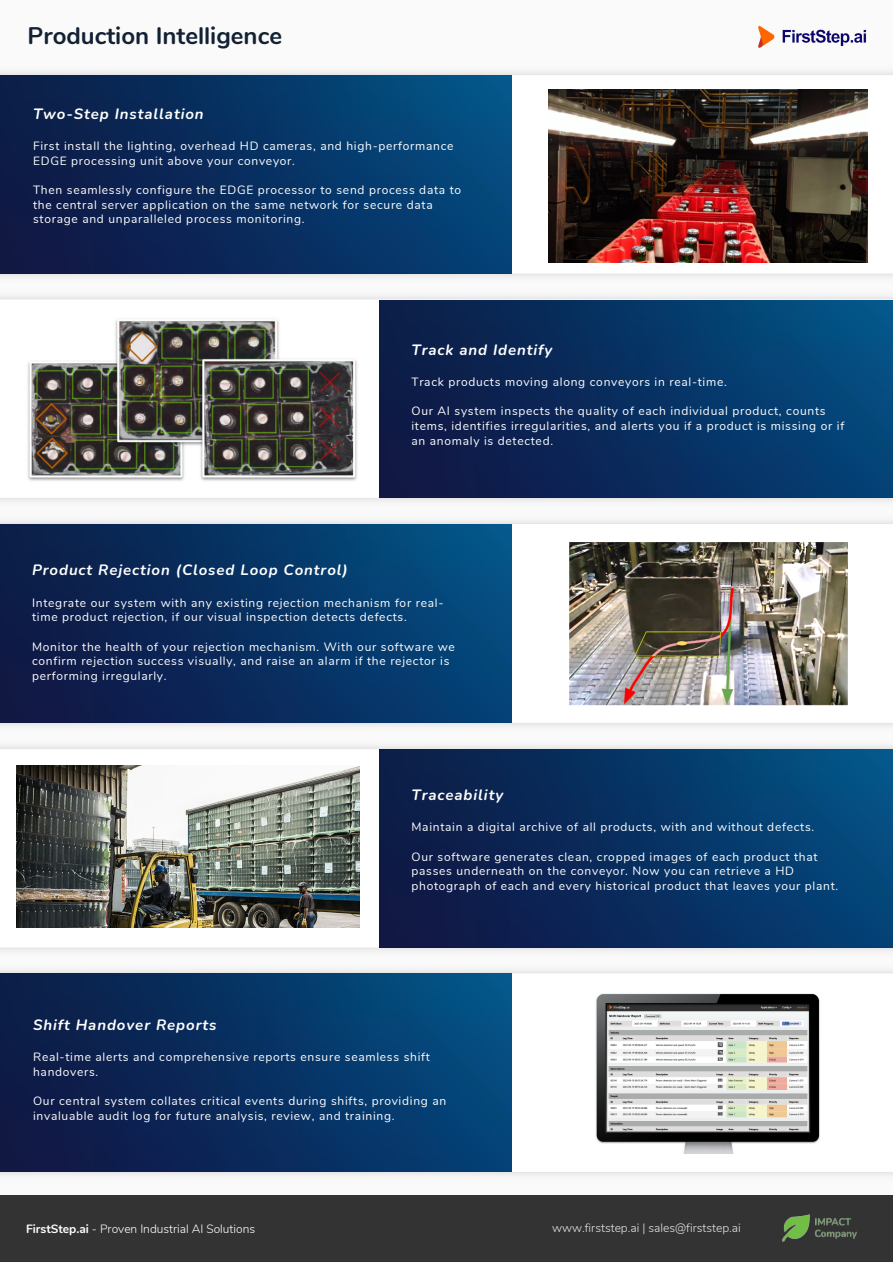
<style>
.page{position:relative;width:893px;height:1264px;background:#fff}
.page>*{position:absolute;margin:0;border:0;box-sizing:border-box;transform-origin:0 0}
.t1{font:700 24px "Nunito";color:#132135}
.t2{font:italic 700 15px "Nunito";letter-spacing:.06em;color:#fff}
.t3{font:12px/14.5px "Nunito";letter-spacing:.06em;color:#fff}
.t4{font:300 12px "Nunito";color:#fff}
.t5{font:300 12px "Nunito";color:#e2e4e7}
.s1{font-weight:700}
</style>
<div class="page">
<div style="left:0;top:0;width:892px;height:1262px;background:#fafafa"></div>
<img style="left:0;top:1153px;width:892px;height:22px">
<div style="left:0;top:995px;width:892px;height:152px;background:#fff"></div>
<img style="left:0;top:973px;width:512px;height:198px">
<img style="left:0;top:746px;width:892px;height:25px">
<img style="left:0;top:923px;width:892px;height:28px">
<div style="left:0;top:771px;width:892px;height:152px;background:#fff"></div>
<img style="left:379px;top:749px;width:513px;height:198px">
<img style="left:0;top:722px;width:892px;height:4px">
<div style="left:0;top:546px;width:892px;height:152px;background:#fff"></div>
<img style="left:0;top:524px;width:512px;height:198px">
<div style="left:0;top:322px;width:892px;height:152px;background:#fff"></div>
<img style="left:379px;top:300px;width:513px;height:198px">
<img style="left:0;top:72px;width:892px;height:25px">
<img style="left:0;top:249px;width:892px;height:28px">
<div style="left:0;top:97px;width:892px;height:152px;background:#fff"></div>
<img style="left:0;top:75px;width:512px;height:198px">
<div style="left:0;top:1195px;width:892px;height:67px;background:#333"></div>
<img style="left:782px;top:1214px;width:75px;height:28px">
<img style="left:758px;top:25px;width:109px;height:23px">
<img style="left:594px;top:992px;width:227px;height:161px">
<img style="left:22px;top:313px;width:338px;height:172px">
<img style="left:564px;top:538px;width:287px;height:168px">
<img style="left:548px;top:89px;width:319px;height:173px">
<img style="left:16px;top:765px;width:343px;height:162px">
<p class="t1" style="left:28px;top:19px;width:256px">Production Intelligence</p>
<p class="t2" style="left:33px;top:104px;width:172px">Two-Step Installation</p>
<p class="t3" style="left:33px;top:139px;width:422px">First install the lighting, overhead HD cameras, and high-performance<br>EDGE processing unit above your conveyor.</p>
<p class="t3" style="left:33px;top:183px;width:429px">Then seamlessly configure the EDGE processor to send process data to the central server application on the same network for secure data storage and unparalleled process monitoring.</p>
<p class="t2" style="left:411px;top:339px;width:142px">Track and Identify</p>
<p class="t3" style="left:411px;top:375px;width:317px">Track products moving along conveyors in real-time.</p>
<p class="t3" style="left:411px;top:404px;width:434px">Our AI system inspects the quality of each individual product, counts items, identifies irregularities, and alerts you if a product is missing or if an anomaly is detected.</p>
<p class="t2" style="left:32px;top:560px;width:317px">Product Rejection (Closed Loop Control)</p>
<p class="t3" style="left:32px;top:595px;width:413px">Integrate our system with any existing rejection mechanism for real&shy;time product rejection, if our visual inspection detects defects.</p>
<p class="t3" style="left:32px;top:639px;width:424px">Monitor the health of your rejection mechanism. With our software we confirm rejection success visually, and raise an alarm if the rejector is performing irregularly.</p>
<p class="t2" style="left:411px;top:784px;width:93px">Traceability</p>
<p class="t3" style="left:411px;top:820px;width:404px">Maintain a digital archive of all products, with and without defects.</p>
<p class="t3" style="left:411px;top:849px;width:428px">Our software generates clean, cropped images of each product that passes underneath on the conveyor. Now you can retrieve a HD photograph of each and every historical product that leaves your plant.</p>
<p class="t2" style="left:33px;top:1014px;width:185px">Shift Handover Reports</p>
<p class="t3" style="left:33px;top:1050px;width:398px">Real-time alerts and comprehensive reports ensure seamless shift handovers.</p>
<p class="t3" style="left:33px;top:1094px;width:414px">Our central system collates critical events during shifts, providing an invaluable audit log for future analysis, review, and training.</p>
<p class="t4" style="left:26px;top:1220px;width:230px"><span class="s1">FirstStep.ai</span> - Proven Industrial AI Solutions</p>
<p class="t5" style="left:552px;top:1219px;width:190px">www.firststep.ai | sales@firststep.ai</p>
</div>
